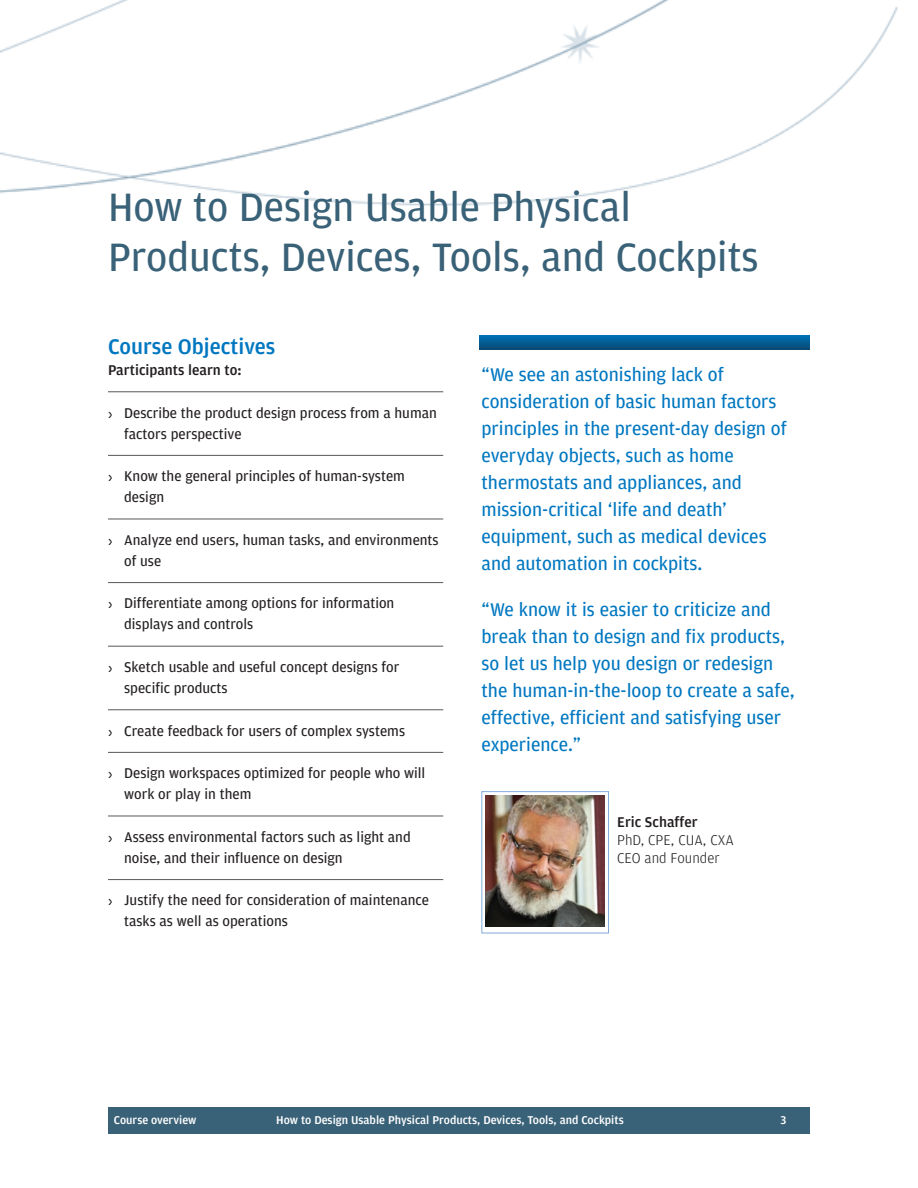
<style>
.page{position:relative;width:918px;height:1188px;background:#fff}
.page>*{position:absolute;margin:0;border:0;box-sizing:border-box;transform-origin:0 0}
.t1{font:42px/50.4px "Amplitude";color:#396177}
.t2{font:500 22.5px "Amplitude";color:#0077c0}
.t3{font:19.5px/27px "Amplitude";color:#0077c0}
.t4{font:15px/21px "Amplitude";color:#231f20}
.t5{font:500 15px "Amplitude";color:#231f20}
.t6{font:300 15px/18px "Amplitude";color:#231f20}
.t7{font:500 12px "Amplitude";color:#fff}
</style>
<div class="page">
<img style="left:0;top:0;width:898px;height:206px">
<div style="left:108px;top:1107px;width:702px;height:27px;background:#396177"></div>
<svg style="left:479px;top:336px;width:331px;height:13px;background:#045d94"></svg>
<hr style="left:108px;top:392px;width:335px;height:1px;background:#57585a">
<hr style="left:108px;top:455px;width:335px;height:1px;background:#57585a">
<hr style="left:108px;top:519px;width:335px;height:1px;background:#57585a">
<hr style="left:108px;top:582px;width:335px;height:1px;background:#57585a">
<hr style="left:108px;top:646px;width:335px;height:1px;background:#57585a">
<hr style="left:108px;top:710px;width:335px;height:1px;background:#57585a">
<hr style="left:108px;top:752px;width:335px;height:1px;background:#57585a">
<hr style="left:108px;top:816px;width:335px;height:1px;background:#57585a">
<hr style="left:108px;top:879px;width:335px;height:1px;background:#57585a">
<div style="left:482px;top:792px;width:126px;height:141px;background:linear-gradient(to right,#fff,#fff)"></div>
<div style="left:481px;top:791px;width:128px;height:142px;border:1px solid #81abda"></div>
<svg style="left:486px;top:926px;width:119px;height:3px"></svg>
<img style="left:486px;top:796px;width:119px;height:130px">
<h1 class="t1" style="left:108px;top:181px;width:652px">How to Design Usable Physical<br>Products, Devices, Tools, and Cockpits</h1>
<h2 class="t2" style="left:108px;top:333px;width:169px">Course Objectives</h2>
<p class="t5" style="left:108px;top:361px;width:135px">Participants learn to:</p>
<p class="t4" style="left:124px;top:402px;width:314px;text-indent:-16px">› Describe the product design process from a human factors perspective</p>
<p class="t4" style="left:124px;top:466px;width:282px;text-indent:-16px">› Know the general principles of human-system design</p>
<p class="t4" style="left:124px;top:529px;width:316px;text-indent:-16px">› Analyze end users, human tasks, and environments of use</p>
<p class="t4" style="left:124px;top:593px;width:272px;text-indent:-16px">› Differentiate among options for information displays and controls</p>
<p class="t4" style="left:124px;top:656px;width:277px;text-indent:-16px">› Sketch usable and useful concept designs for specific products</p>
<p class="t4" style="left:108px;top:720px;width:299px">› Create feedback for users of complex systems</p>
<p class="t4" style="left:124px;top:763px;width:303px;text-indent:-16px">› Design workspaces optimized for people who will work or play in them</p>
<p class="t4" style="left:124px;top:826px;width:288px;text-indent:-16px">› Assess environmental factors such as light and noise, and their influence on design</p>
<p class="t4" style="left:124px;top:890px;width:306px;text-indent:-16px">› Justify the need for consideration of maintenance tasks as well as operations</p>
<p class="t3" style="left:482px;top:361px;width:307px">“We see an astonishing lack of consideration of basic human factors principles in the present-day design of everyday objects, such as home thermostats and appliances, and mission-critical ‘life and death’ equipment, such as medical devices and automation in cockpits.</p>
<h3 class="t3" style="left:482px;top:596px;width:315px">“We know it is easier to criticize and break than to design and fix products, so let us help you design or redesign the human-in-the-loop to create a safe, effective, efficient and satisfying user experience.”</h3>
<p class="t5" style="left:617px;top:813px;width:82px">Eric Schaffer</p>
<p class="t6" style="left:617px;top:831px;width:118px">PhD, CPE, CUA, CXA<br>CEO and Founder</p>
<p class="t7" style="left:114px;top:1113px;width:84px">Course overview</p>
<p class="t7" style="left:276px;top:1113px;width:349px">How to Design Usable Physical Products, Devices, Tools, and Cockpits</p>
<p class="t7" style="left:781px;top:1113px;width:7px">3</p>
</div>
